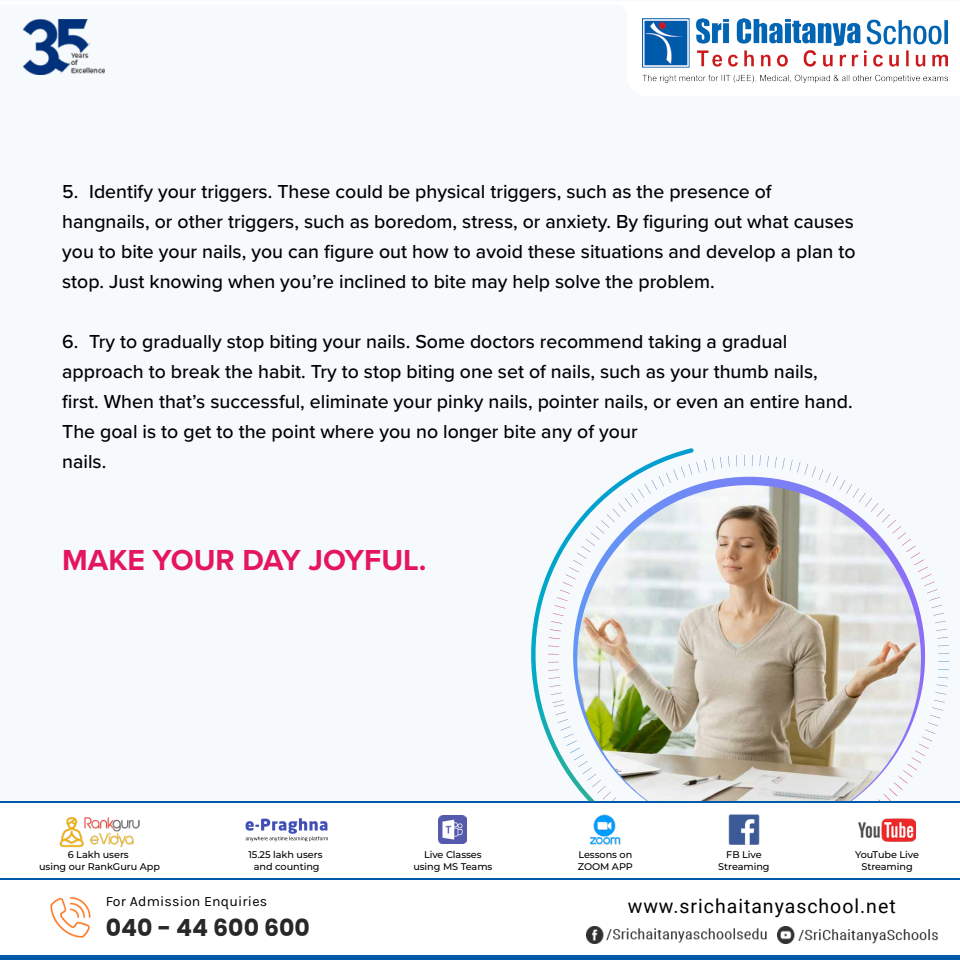
<style>
.page{position:relative;width:960px;height:960px;background:#fff}
.page>*{position:absolute;margin:0;border:0;box-sizing:border-box;transform-origin:0 0}
.t1{font:700 30px "Proxima Nova";color:#e4175d}
.t2{font:700 23.62px "Poppins";color:#282828}
.t3{font:500 19.5px/30px "Proxima Nova";color:#000}
.t4{font:19.5px "Roboto";letter-spacing:.05em;color:#000}
.t5{font:14.17px "Karla";letter-spacing:.01em;color:#000}
.t6{font:500 9.68px/11.6px "Montserrat";letter-spacing:-.005em;color:#000;text-align:center}
</style>
<div class="page">
<div style="left:0;top:1px;width:960px;height:802px;background:#f2f8fc"></div>
<svg style="left:531px;top:448px;width:307px;height:334px"></svg>
<svg style="left:573px;top:477px;width:352px;height:311px"></svg>
<img style="left:577px;top:485px;width:344px;height:316px">
<svg style="left:1px;top:1px;width:959px;height:95px"></svg>
<img style="left:642px;top:18px;width:305px;height:64px">
<div style="left:0;top:801px;width:960px;height:158px;background:#005aaa"></div>
<div style="left:0;top:880px;width:960px;height:75px;background:#fff"></div>
<div style="left:0;top:803px;width:960px;height:74px;background:#fff"></div>
<svg style="left:246px;top:818px;width:82px;height:23px"></svg>
<img style="left:59px;top:817px;width:81px;height:31px">
<img style="left:439px;top:816px;width:28px;height:28px">
<img style="left:589px;top:814px;width:32px;height:31px">
<img style="left:728px;top:814px;width:32px;height:31px">
<img style="left:859px;top:818px;width:56px;height:24px">
<img style="left:50px;top:898px;width:40px;height:39px">
<img style="left:587px;top:926px;width:351px;height:17px">
<svg style="left:523px;top:81px;width:4px;height:4px"></svg>
<p class="t3" style="left:62px;top:176px;width:795px">5. Identify your triggers. These could be physical triggers, such as the presence of hangnails, or other triggers, such as boredom, stress, or anxiety. By figuring out what causes you to bite your nails, you can figure out how to avoid these situations and develop a plan to stop. Just knowing when you’re inclined to bite may help solve the problem.</p>
<p class="t3" style="left:62px;top:326px;width:792px">6. Try to gradually stop biting your nails. Some doctors recommend taking a gradual approach to break the habit. Try to stop biting one set of nails, such as your thumb nails, first. When that’s successful, eliminate your pinky nails, pointer nails, or even an entire hand.<br>The goal is to get to the point where you no longer bite any of your<br>nails.</p>
<h1 class="t1" style="left:62px;top:538px;width:366px">MAKE YOUR DAY JOYFUL.</h1>
<p class="t6" style="left:39px;top:849px;width:123px">6 Lakh users<br>using our RankGuru App</p>
<p class="t6" style="left:413px;top:849px;width:81px">Live Classes using MS Teams</p>
<p class="t6" style="left:578px;top:849px;width:57px;text-align:left">Lessons on<br>ZOOM APP</p>
<p class="t6" style="left:718px;top:849px;width:53px">FB Live<br>Streaming</p>
<p class="t6" style="left:855px;top:849px;width:65px">YouTube Live<br>Streaming</p>
<p class="t5" style="left:106px;top:893px;width:163px">For Admission Enquiries</p>
<p class="t2" style="left:106px;top:915px;width:206px">040 - 44 600 600</p>
<p class="t6" style="left:248px;top:849px;width:76px">15.25 lakh users and counting</p>
<p class="t4" style="left:628px;top:892px;width:269px">www.srichaitanyaschool.net</p>
</div>
